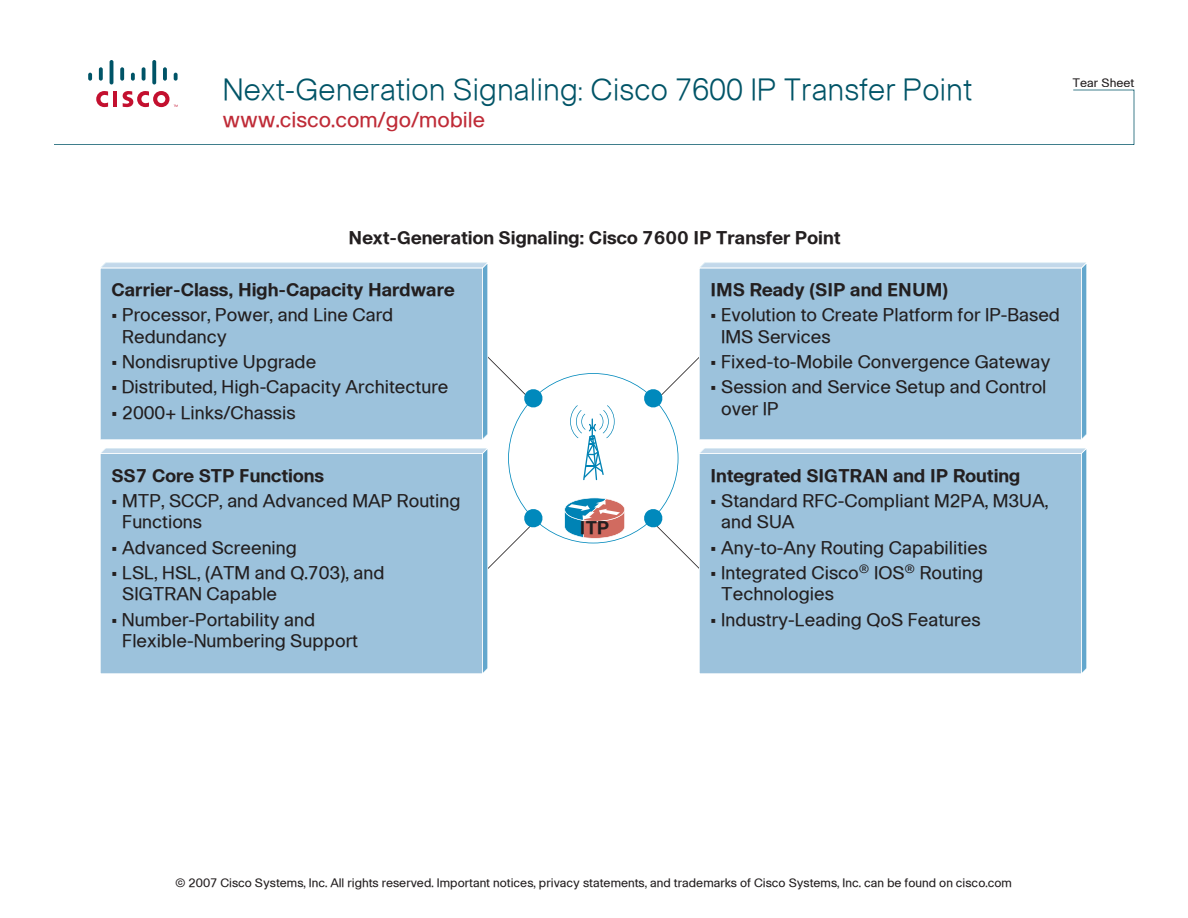
<style>
.page{position:relative;width:1188px;height:918px;background:#fff}
.page>*{position:absolute;margin:0;border:0;box-sizing:border-box;transform-origin:0 0}
.t1{font:30px "Ciscolight";color:#005467}
.t2{font:21px "Ciscoregular";color:#bf2b37}
.t3{font:18px/21.6px "Ciscoregular";color:#231f20}
.t4{font:18px "Ciscobold";color:#231f20}
.t5{font:12px "Ciscoregular";color:#231f20}
</style>
<div class="page">
<svg style="left:88px;top:73px;width:4px;height:8px"></svg>
<svg style="left:99px;top:67px;width:4px;height:14px"></svg>
<hr style="left:110px;top:60px;width:3px;height:25px;background:#005467;border-radius:2px">
<svg style="left:120px;top:67px;width:4px;height:14px"></svg>
<svg style="left:131px;top:73px;width:4px;height:8px"></svg>
<svg style="left:142px;top:67px;width:4px;height:14px"></svg>
<svg style="left:152px;top:60px;width:4px;height:25px"></svg>
<svg style="left:163px;top:67px;width:4px;height:14px"></svg>
<svg style="left:174px;top:73px;width:4px;height:8px"></svg>
<svg style="left:54px;top:90px;width:1080px;height:55px"></svg>
<div style="left:100px;top:448px;width:389px;height:226px;background:#9cc2dc"></div>
<div style="left:699px;top:448px;width:388px;height:226px;background:#9cc2dc"></div>
<div style="left:100px;top:262px;width:389px;height:178px;background:#9cc2dc"></div>
<div style="left:699px;top:262px;width:388px;height:178px;background:#9cc2dc"></div>
<svg style="left:508px;top:373px;width:170px;height:170px"></svg>
<h1 class="t1" style="left:222px;top:71px;width:751px">Next-Generation Signaling: Cisco 7600 IP Transfer Point</h1>
<p class="t2" style="left:222px;top:108px;width:264px">www.cisco.com/go/mobile</p>
<p class="t5" style="left:1072px;top:75px;width:63px">Tear Sheet</p>
<p class="t4" style="left:349px;top:227px;width:493px">Next-Generation Signaling: Cisco 7600 IP Transfer Point</p>
<p class="t4" style="left:111px;top:279px;width:345px">Carrier-Class, High-Capacity Hardware</p>
<p class="t3" style="left:122px;top:304px;width:273px;text-indent:-11px">• Processor, Power, and Line Card<br>Redundancy</p>
<p class="t3" style="left:111px;top:351px;width:207px">• Nondisruptive Upgrade</p>
<p class="t3" style="left:111px;top:376px;width:339px">• Distributed, High-Capacity Architecture</p>
<p class="t3" style="left:111px;top:401px;width:186px">• 2000+ Links/Chassis</p>
<p class="t4" style="left:111px;top:464px;width:214px">SS7 Core STP Functions</p>
<p class="t3" style="left:122px;top:490px;width:340px;text-indent:-11px">• MTP, SCCP, and Advanced MAP Routing<br>Functions</p>
<p class="t3" style="left:111px;top:536px;width:187px">• Advanced Screening</p>
<p class="t3" style="left:122px;top:562px;width:264px;text-indent:-11px">• LSL, HSL, (ATM and Q.703), and<br>SIGTRAN Capable</p>
<p class="t3" style="left:122px;top:608px;width:237px;text-indent:-11px">• Number-Portability and<br>Flexible-Numbering Support</p>
<p class="t4" style="left:580px;top:517px;width:31px">ITP</p>
<p class="t4" style="left:710px;top:279px;width:240px">IMS Ready (SIP and ENUM)</p>
<p class="t3" style="left:721px;top:304px;width:341px;text-indent:-11px">• Evolution to Create Platform for IP-Based<br>IMS Services</p>
<p class="t3" style="left:710px;top:351px;width:342px">• Fixed-to-Mobile Convergence Gateway</p>
<p class="t3" style="left:721px;top:376px;width:327px;text-indent:-11px">• Session and Service Setup and Control over IP</p>
<p class="t4" style="left:710px;top:464px;width:312px">Integrated SIGTRAN and IP Routing</p>
<p class="t3" style="left:721px;top:490px;width:329px;text-indent:-11px">• Standard RFC-Compliant M2PA, M3UA, and SUA</p>
<p class="t3" style="left:710px;top:536px;width:278px">• Any-to-Any Routing Capabilities</p>
<p class="t3" style="left:721px;top:562px;width:263px;text-indent:-11px">• Integrated Cisco<sup>®</sup> IOS<sup>®</sup> Routing<br>Technologies</p>
<p class="t3" style="left:710px;top:608px;width:272px">• Industry-Leading QoS Features</p>
<p class="t5" style="left:175px;top:876px;width:838px">© 2007 Cisco Systems, Inc. All rights reserved. Important notices, privacy statements, and trademarks of Cisco Systems, Inc. can be found on cisco.com</p>
</div>
